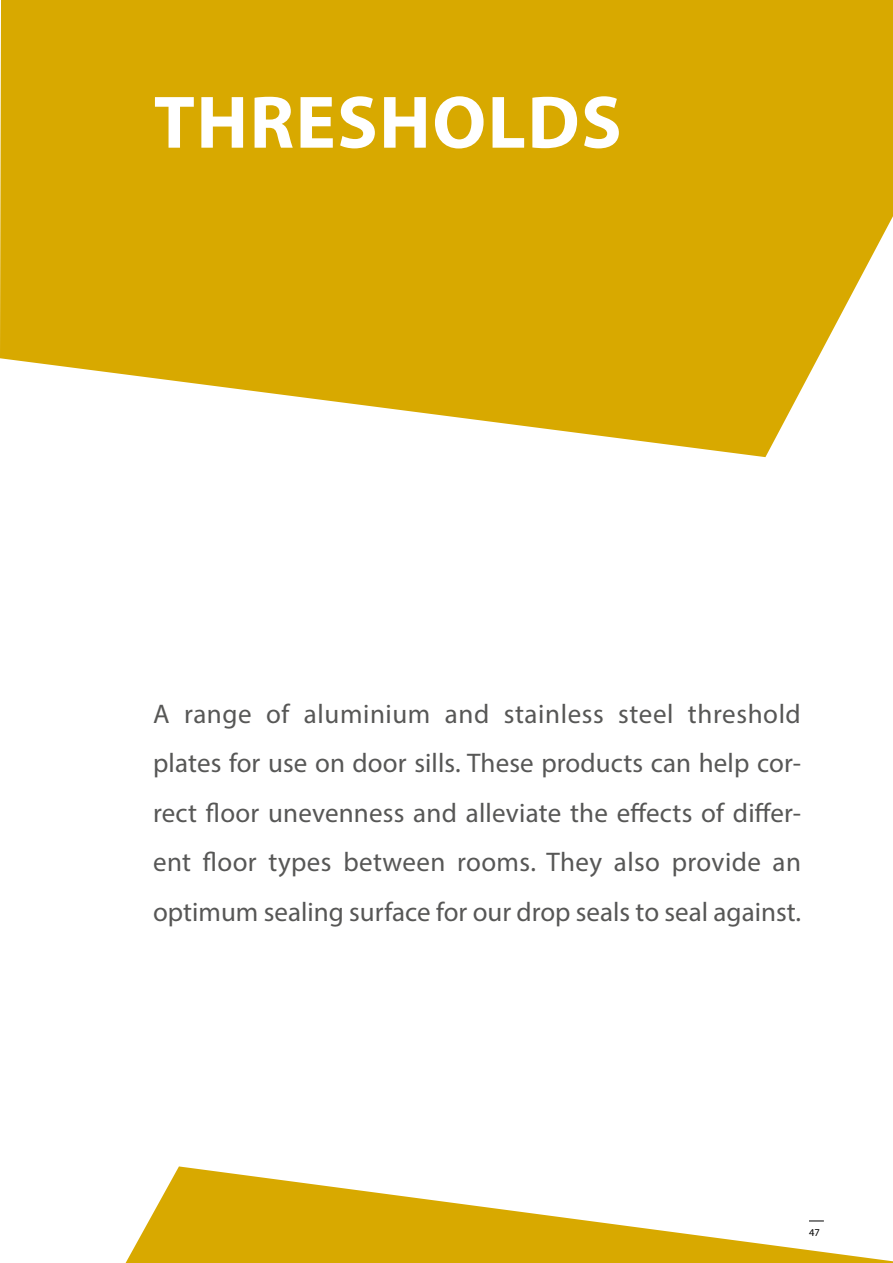
<style>
.page{position:relative;width:893px;height:1263px;background:#fff}
.page>*{position:absolute;margin:0;border:0;box-sizing:border-box;transform-origin:0 0}
.t1{font:700 75px "Myriad Pro";letter-spacing:.02em;color:#fff}
.t2{font:27px/49.5px "Myriad Pro";color:#575756;text-align:justify}
.t3{font:10.5px "Myriad Pro";color:#000}
</style>
<div class="page">
<svg style="left:0;top:0;width:893px;height:457px;background:#dcb320"></svg>
<svg style="left:126px;top:1166px;width:767px;height:97px;fill:#d8a900"></svg>
<h1 class="t1" style="left:154px;top:73px;width:469px">THRESHOLDS</h1>
<p class="t2" style="left:153px;top:689px;width:650px">A range of aluminium and stainless steel threshold plates for use on door sills. These products can help cor&shy;rect floor unevenness and alleviate the effects of differ&shy;ent floor types between rooms. They also provide an optimum sealing surface for our drop seals to seal against.</p>
<p class="t3" style="left:809px;top:1226px;width:12px">47</p>
</div>
